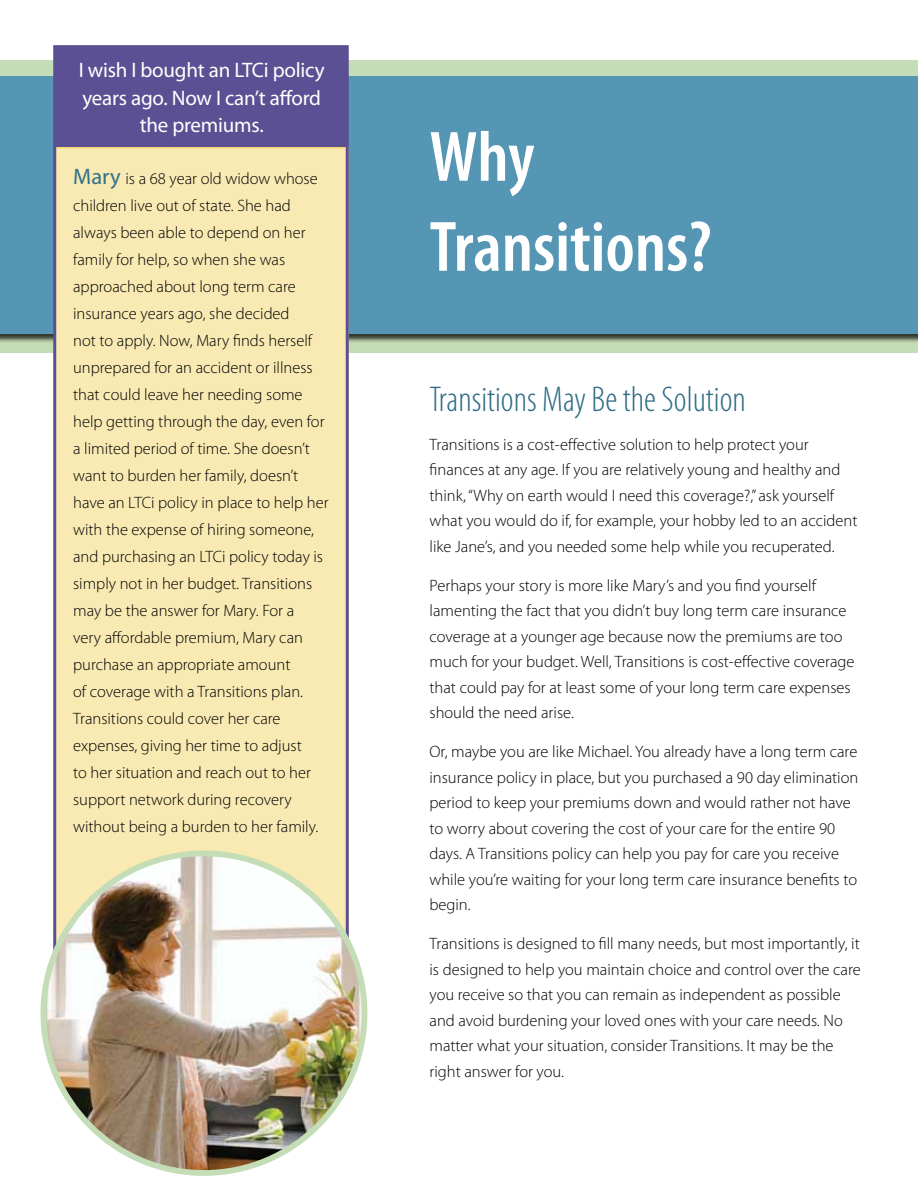
<style>
.page{position:relative;width:918px;height:1188px;background:#fff}
.page>*{position:absolute;margin:0;border:0;box-sizing:border-box;transform-origin:0 0}
.t1{font:600 condensed 72px/90px "Myriad Pro";color:#fff}
.t2{font:300 condensed 36px "Myriad Pro";color:#2f6d85}
.t3{font:21px/27px "Myriad Pro";letter-spacing:-.01em;color:#fff;text-align:center}
.t4{font:300 16.5px/27px "Myriad Pro";color:#000}
.s1{font-weight:400;font-size:22.5px;color:#31728b}
</style>
<div class="page">
<div style="left:0;top:60px;width:918px;height:292px;background:#c4ddb7"></div>
<div style="left:0;top:76px;width:918px;height:267px;background:#000;opacity:.75"></div>
<div style="left:0;top:76px;width:918px;height:258px;background:#5696b5"></div>
<div style="left:54px;top:147px;width:295px;height:831px;background:#f9e9b3;border:2px solid #f5d86f"></div>
<div style="left:54px;top:46px;width:292px;height:101px;background:#5b5093"></div>
<div style="left:53px;top:45px;width:296px;height:933px;border:3px solid #5b5093"></div>
<img style="left:47px;top:855px;width:318px;height:318px">
<p class="t3" style="left:79px;top:57px;width:248px">I wish I bought an LTCi policy years ago. Now I can’t afford the premiums.</p>
<p class="t4" style="left:73px;top:166px;width:257px"><span class="s1">Mary</span> is a 68 year old widow whose children live out of state. She had always been able to depend on her family for help, so when she was approached about long term care insurance years ago, she decided<br>not to apply. Now, Mary finds herself unprepared for an accident or illness that could leave her needing some help getting through the day, even for a limited period of time. She doesn’t want to burden her family, doesn’t have an LTCi policy in place to help her with the expense of hiring someone, and purchasing an LTCi policy today is simply not in her budget. Transitions may be the answer for Mary. For a<br>very affordable premium, Mary can purchase an appropriate amount<br>of coverage with a Transitions plan.<br>Transitions could cover her care expenses, giving her time to adjust<br>to her situation and reach out to her support network during recovery without being a burden to her family.</p>
<h1 class="t1" style="left:430px;top:113px;width:284px">Why<br>Transitions?</h1>
<h2 class="t2" style="left:430px;top:380px;width:318px">Transitions May Be the Solution</h2>
<p class="t4" style="left:430px;top:432px;width:429px;line-height:25.5px">Transitions is a cost-effective solution to help protect your finances at any age. If you are relatively young and healthy and think, “Why on earth would I need this coverage?,” ask yourself what you would do if, for example, your hobby led to an accident like Jane’s, and you needed some help while you recuperated.</p>
<p class="t4" style="left:430px;top:573px;width:427px;line-height:25.5px">Perhaps your story is more like Mary’s and you find yourself lamenting the fact that you didn’t buy long term care insurance coverage at a younger age because now the premiums are too much for your budget. Well, Transitions is cost-effective coverage that could pay for at least some of your long term care expenses should the need arise.</p>
<p class="t4" style="left:430px;top:739px;width:430px;line-height:25.5px">Or, maybe you are like Michael. You already have a long term care insurance policy in place, but you purchased a 90 day elimination period to keep your premiums down and would rather not have to worry about covering the cost of your care for the entire 90 days. A Transitions policy can help you pay for care you receive while you’re waiting for your long term care insurance benefits to begin.</p>
<p class="t4" style="left:430px;top:931px;width:433px;line-height:25.5px">Transitions is designed to fill many needs, but most importantly, it is designed to help you maintain choice and control over the care you receive so that you can remain as independent as possible and avoid burdening your loved ones with your care needs. No matter what your situation, consider Transitions. It may be the right answer for you.</p>
</div>
